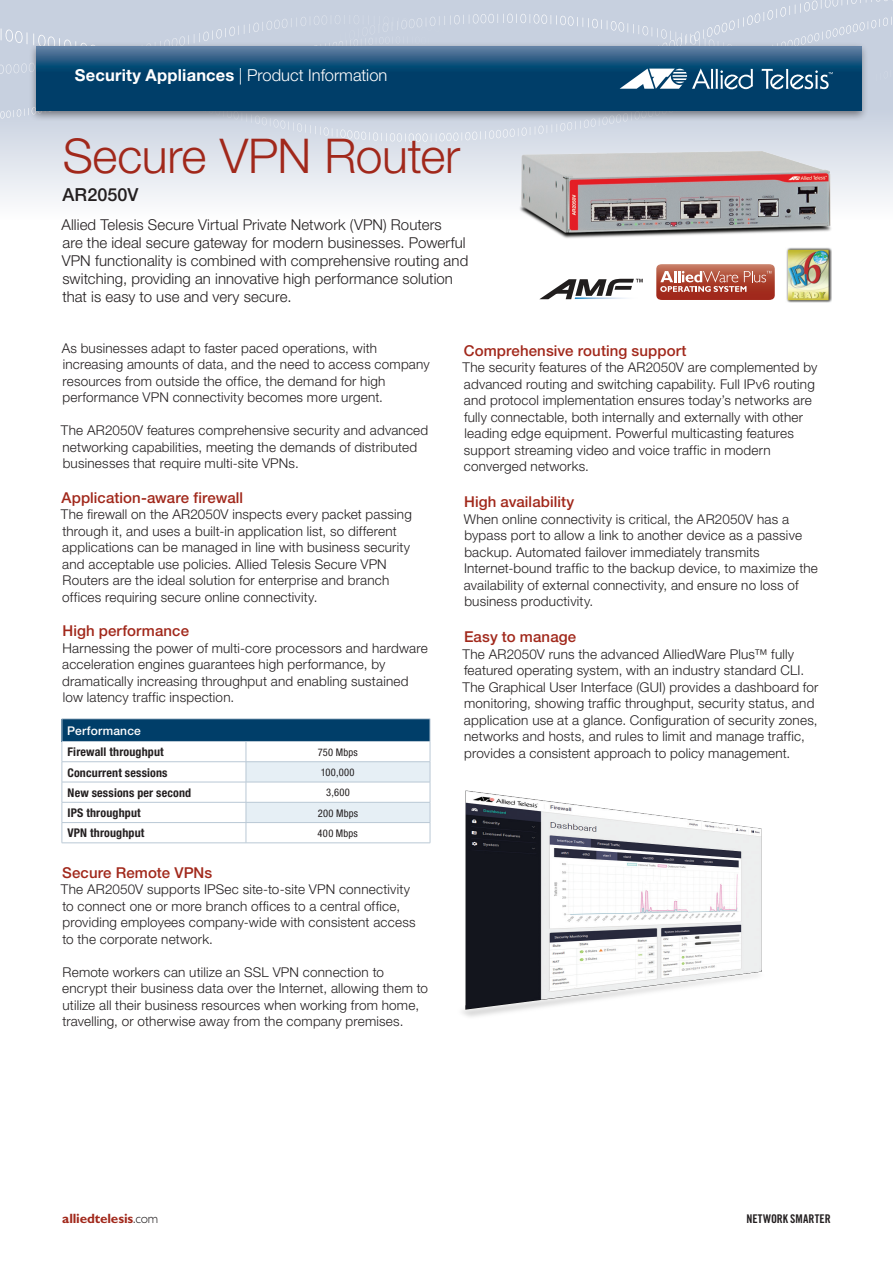
<style>
.page{position:relative;width:893px;height:1263px;background:#fff}
.page>*{position:absolute;margin:0;border:0;box-sizing:border-box;transform-origin:0 0}
.t1{font:300 48px "Helvetica Neue";letter-spacing:-.01em;color:#a1281b}
.t2{font:500 18px "Helvetica Neue";letter-spacing:.005em;color:#231f20}
.t3{font:300 16.5px "Helvetica Neue";color:#fff}
.t4{font:300 15px/18px "Helvetica Neue";letter-spacing:.005em;color:#231f20}
.t5{font:500 15px "Helvetica Neue";letter-spacing:.005em;color:#a1281b}
.t6{font:300 13.5px/16.5px "Helvetica Neue";letter-spacing:.015em;color:#231f20}
.t7{font:700 13.5px "Gill Sans Std";letter-spacing:-.01em;color:#a1281b}
.t8{font:700 condensed 12px "Helvetica Neue";letter-spacing:.015em;color:#231f20}
.t9{font:12px "Trade Gothic Bold Cond Twenty";letter-spacing:.005em;color:#231f20}
.t10{font:500 12px "Helvetica Neue";letter-spacing:.015em;color:#fff}
.t11{font:condensed 10.5px "Helvetica Neue";letter-spacing:.02em;color:#231f20}
.s1{font-weight:700}
.s2{font-weight:300;color:#231f20}
</style>
<div class="page">
<hr style="left:62px;top:718px;width:184px;height:1px;background:#b9c8d5">
<hr style="left:246px;top:718px;width:184px;height:1px;background:#b9c8d5">
<svg style="left:62px;top:719px;width:369px;height:124px"></svg>
<hr style="left:62px;top:842px;width:184px;height:1px;background:#b9c8d5">
<hr style="left:246px;top:842px;width:184px;height:1px;background:#b9c8d5">
<img style="left:462px;top:790px;width:300px;height:227px">
<svg style="left:540px;top:279px;width:103px;height:20px"></svg>
<img style="left:786px;top:248px;width:45px;height:55px">
<svg style="left:656px;top:264px;width:119px;height:36px;background:#bb6455"></svg>
<div style="left:0;top:0;width:893px;height:220px;background:linear-gradient(to bottom,#bbc6d8,#f0f2f6)"></div>
<svg style="left:339px;top:36px;width:94px;height:5px"></svg>
<svg style="left:0;top:26px;width:97px;height:31px;background:#c9d2e0"></svg>
<svg style="left:282px;top:15px;width:126px;height:13px;background:#c9d2e0"></svg>
<svg style="left:869px;top:63px;width:24px;height:20px"></svg>
<svg style="left:454px;top:14px;width:93px;height:10px"></svg>
<svg style="left:812px;top:0;width:81px;height:32px;background:#c9d2e0"></svg>
<div style="left:28px;top:41px;width:841px;height:80px;background:#231f20;opacity:.5"></div>
<svg style="left:36px;top:47px;width:825px;height:64px;background:#21567e"></svg>
<svg style="left:762px;top:69px;width:71px;height:21px"></svg>
<svg style="left:183px;top:68px;width:570px;height:45px;background:#124b72"></svg>
<img style="left:518px;top:152px;width:315px;height:86px">
<p class="t3" style="left:75px;top:65px;width:314px"><span class="s1">Security Appliances</span> | Product Information</p>
<h1 class="t1" style="left:63px;top:127px;width:399px">Secure VPN Router</h1>
<h2 class="t2" style="left:63px;top:184px;width:77px">AR2050V</h2>
<p class="t4" style="left:61px;top:215px;width:408px">Allied Telesis Secure Virtual Private Network (VPN) Routers<br>are the ideal secure gateway for modern businesses. Powerful VPN functionality is combined with comprehensive routing and switching, providing an innovative high performance solution that is easy to use and very secure.</p>
<p class="t6" style="left:62px;top:339px;width:370px">As businesses adapt to faster paced operations, with increasing amounts of data, and the need to access company resources from outside the office, the demand for high performance VPN connectivity becomes more urgent.</p>
<p class="t6" style="left:61px;top:422px;width:369px">The AR2050V features comprehensive security and advanced networking capabilities, meeting the demands of distributed businesses that require multi-site VPNs.</p>
<p class="t5" style="left:61px;top:488px;width:183px">Application-aware firewall</p>
<p class="t6" style="left:61px;top:506px;width:352px">The firewall on the AR2050V inspects every packet passing through it, and uses a built-in application list, so different applications can be managed in line with business security and acceptable use policies. Allied Telesis Secure VPN Routers are the ideal solution for enterprise and branch offices requiring secure online connectivity.</p>
<p class="t5" style="left:62px;top:622px;width:128px">High performance</p>
<p class="t6" style="left:62px;top:639px;width:367px">Harnessing the power of multi-core processors and hardware acceleration engines guarantees high performance, by dramatically increasing throughput and enabling sustained low latency traffic inspection.</p>
<p class="t10" style="left:67px;top:723px;width:75px">Performance</p>
<p class="t8" style="left:68px;top:745px;width:98px">Firewall throughput</p>
<p class="t11" style="left:318px;top:746px;width:41px">750 Mbps</p>
<p class="t8" style="left:67px;top:765px;width:102px">Concurrent sessions</p>
<p class="t11" style="left:321px;top:766px;width:35px">100,000</p>
<p class="t8" style="left:68px;top:785px;width:125px">New sessions per second</p>
<p class="t11" style="left:326px;top:786px;width:25px">3,600</p>
<p class="t8" style="left:67px;top:805px;width:75px">IPS throughput</p>
<p class="t11" style="left:318px;top:807px;width:42px">200 Mbps</p>
<p class="t8" style="left:67px;top:826px;width:79px">VPN throughput</p>
<p class="t11" style="left:318px;top:827px;width:42px">400 Mbps</p>
<p class="t5" style="left:62px;top:863px;width:152px">Secure Remote VPNs</p>
<p class="t6" style="left:61px;top:881px;width:356px">The AR2050V supports IPSec site-to-site VPN connectivity to connect one or more branch offices to a central office, providing employees company-wide with consistent access to the corporate network.</p>
<p class="t6" style="left:62px;top:963px;width:367px">Remote workers can utilize an SSL VPN connection to encrypt their business data over the Internet, allowing them to utilize all their business resources when working from home, travelling, or otherwise away from the company premises.</p>
<p class="t5" style="left:464px;top:341px;width:224px">Comprehensive routing support</p>
<p class="t6" style="left:463px;top:359px;width:356px">The security features of the AR2050V are complemented by advanced routing and switching capability. Full IPv6 routing and protocol implementation ensures today’s networks are fully connectable, both internally and externally with other leading edge equipment. Powerful multicasting features support streaming video and voice traffic in modern converged networks.</p>
<p class="t5" style="left:464px;top:493px;width:112px">High availability</p>
<p class="t6" style="left:464px;top:510px;width:356px">When online connectivity is critical, the AR2050V has a bypass port to allow a link to another device as a passive backup. Automated failover immediately transmits Internet-bound traffic to the backup device, to maximize the availability of external connectivity, and ensure no loss of business productivity.</p>
<p class="t5" style="left:464px;top:628px;width:114px">Easy to manage</p>
<p class="t6" style="left:463px;top:645px;width:357px">The AR2050V runs the advanced AlliedWare Plus™ fully featured operating system, with an industry standard CLI.<br>The Graphical User Interface (GUI) provides a dashboard for monitoring, showing traffic throughput, security status, and application use at a glance. Configuration of security zones, networks and hosts, and rules to limit and manage traffic, provides a consistent approach to policy management.</p>
<p class="t7" style="left:62px;top:1210px;width:98px">alliedtelesis<span class="s2">.com</span></p>
<p class="t9" style="left:746px;top:1211px;width:86px">NETWORK SMARTER</p>
</div>
